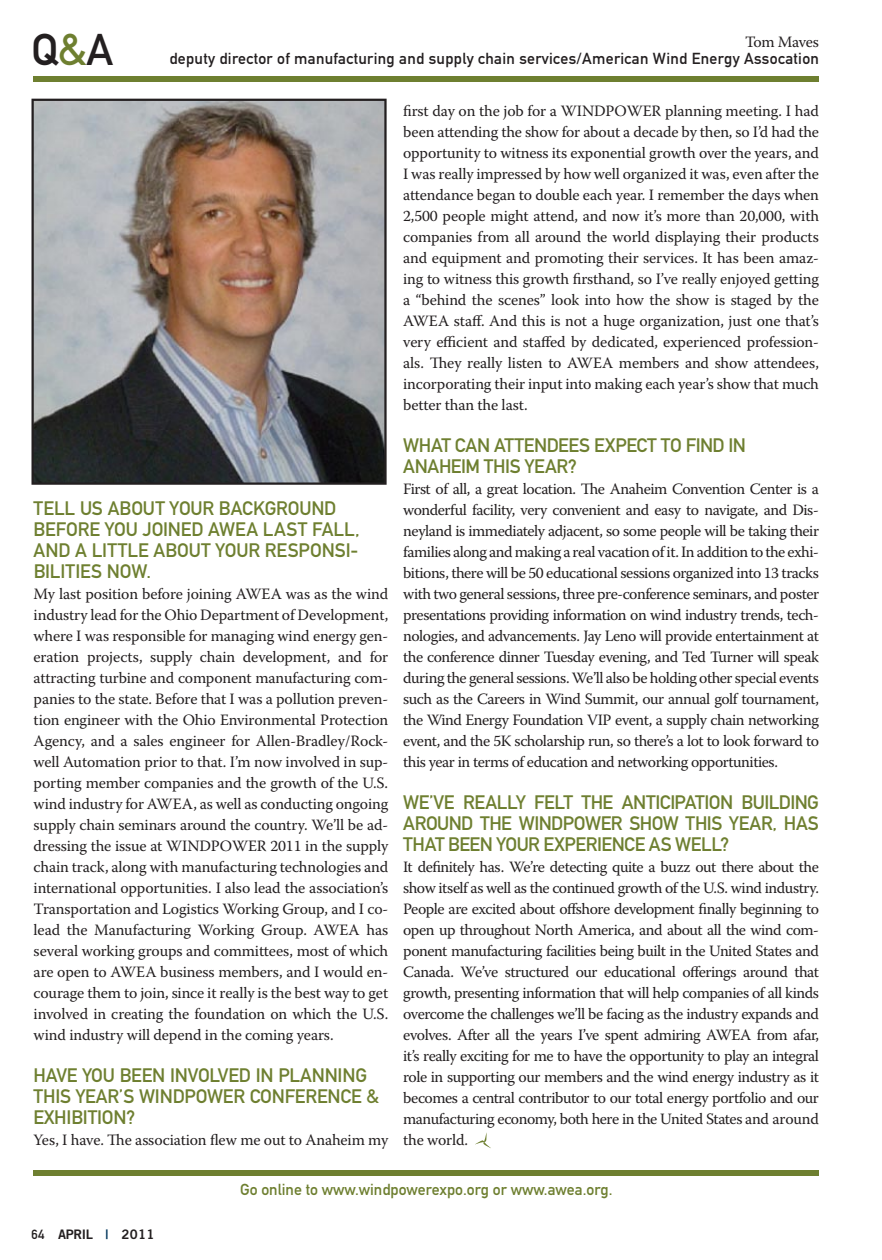
<style>
.page{position:relative;width:882px;height:1260px;background:#fff}
.page>*{position:absolute;margin:0;border:0;box-sizing:border-box;transform-origin:0 0}
.t1{font:43.75px "DIN Mittelschrift Alternate";color:#231f20}
.t2{font:19.25px/21px "DIN Mittelschrift Alternate";letter-spacing:-.01em;color:#6e7f30}
.t3{font:15.75px/21px "Warnock Pro";letter-spacing:-.015em;color:#231f20;text-align:justify}
.t4{font:15.75px "DIN Mittelschrift Alternate";letter-spacing:.02em;color:#231f20}
.t5{font:15.75px "DIN Mittelschrift Alternate";color:#6e7f30}
.t6{font:13.12px "Trade Gothic Bold Two";letter-spacing:-.03em;color:#231f20}
.s1{color:#6e7f30}
.s2{font-family:"DIN Mittelschrift Alternate"}
.s3{color:#00355b}
</style>
<div class="page">
<div style="left:34px;top:1171px;width:785px;height:5px;background:#6e7f30"></div>
<div style="left:34px;top:76px;width:785px;height:5px;background:#6e7f30"></div>
<img style="left:34px;top:102px;width:350px;height:380px">
<div style="left:31px;top:99px;width:356px;height:386px;border:2px solid #231f20"></div>
<svg style="left:475px;top:1132px;width:16px;height:16px"></svg>
<h1 class="t1" style="left:32px;top:24px;width:83px">Q<span class="s1">&amp;</span>A</h1>
<p class="t3" style="left:745px;top:31px;width:75px">Tom Maves</p>
<p class="t4" style="left:169px;top:50px;width:651px">DEPUTY DIRECTOR OF MANUFACTURING AND SUPPLY CHAIN SERVICES/AMERICAN WIND ENERGY ASSOCATION</p>
<p class="t3" style="left:403px;top:100px;width:417px">first day on the job for a WINDPOWER planning meeting. I had been attending the show for about a decade by then, so I’d had the opportunity to witness its exponential growth over the years, and I was really impressed by how well organized it was, even after the attendance began to double each year. I remember the days when 2,500 people might attend, and now it’s more than 20,000, with companies from all around the world displaying their products and equipment and promoting their services. It has been amaz&shy;ing to witness this growth firsthand, so I’ve really enjoyed getting a “behind the scenes” look into how the show is staged by the AWEA staff. And this is not a huge organization, just one that’s very efficient and staffed by dedicated, experienced profession&shy;als. They really listen to AWEA members and show attendees, incorporating their input into making each year’s show that much better than the last.</p>
<p class="t2" style="left:403px;top:434px;width:27px">WHAT</p>
<p class="t2" style="left:403px;top:434px;width:344px;text-indent:52px">CAN ATTENDEES EXPECT TO FIND IN<br>ANAH EIM TH IS YEAR?</p>
<p class="t3" style="left:403px;top:478px;width:417px">First of all, a great location. The Anaheim Convention Center is a wonderful facility, very convenient and easy to navigate, and Dis&shy;neyland is immediately adjacent, so some people will be taking their families along and making a real vacation of it. In addition to the exhi&shy;bitions, there will be 50 educational sessions organized into 13 tracks with two general sessions, three pre-conference seminars, and poster presentations providing information on wind industry trends, tech&shy;nologies, and advancements. Jay Leno will provide entertainment at the conference dinner Tuesday evening, and Ted Turner will speak during the general sessions. We’ll also be holding other special events such as the Careers in Wind Summit, our annual golf tournament, the Wind Energy Foundation VIP event, a supply chain networking event, and the 5K scholarship run, so there’s a lot to look forward to this year in terms of education and networking opportunities.</p>
<p class="t2" style="left:403px;top:791px;width:417px">WE’VE REALLY FELT TH E ANTICIPATION BUILDING<br>AROUND THE WINDPO</p>
<p class="t2" style="left:34px;top:497px;width:328px">TELL US ABOUT YOUR BACKGROUND<br>BEFORE YOU JOINED AWEA LAST FALL,<br>AND A LITTLE ABOUT YOUR RESPONSI-<br>BILITIES NOW.</p>
<p class="t3" style="left:34px;top:583px;width:356px">My last position before joining AWEA was as the wind industry lead for the Ohio Department of Development, where I was responsible for managing wind energy gen&shy;eration projects, supply chain development, and for attracting turbine and component manufacturing com&shy;panies to the state. Before that I was a pollution preven&shy;tion engineer with the Ohio Environmental Protection Agency, and a sales engineer for Allen-Bradley/Rock&shy;well Automation prior to that. I’m now involved in sup&shy;porting member companies and the growth of the U.S. wind industry for AWEA, as well as conducting ongoing supply chain seminars around the country. We’ll be ad&shy;dressing the issue at WINDPOWER 2011 in the supply chain track, along with manufacturing technologies and international opportunities. I also lead the association’s Transportation and Logistics Working Group, and I co&shy;lead the Manufacturing Working Group. AWEA has several working groups and committees, most of which are open to AWEA business members, and I would en&shy;courage them to join, since it really is the best way to get involved in creating the foundation on which the U.S. wind industry will depend in the coming years.</p>
<p class="t2" style="left:34px;top:1064px;width:335px">HAVE YOU BEEN INVOLVED IN PLANNING<br>TH IS YEAR’S WINDPO</p>
<p class="t2" style="left:585px;top:812px;width:235px">WER SHOW TH IS YEAR, HAS</p>
<p class="t2" style="left:403px;top:833px;width:12px">THAT</p>
<p class="t2" style="left:448px;top:833px;width:283px">BEEN YOUR EXPERIENCE AS WELL?</p>
<p class="t3" style="left:403px;top:856px;width:417px">It definitely has. We’re detecting quite a buzz out there about the show itself as well as the continued growth of the U.S. wind industry.<br>People are excited about offshore development finally beginning to open up throughout North America, and about all the wind com&shy;ponent manufacturing facilities being built in the United States and Canada. We’ve structured our educational offerings around that growth, presenting information that will help companies of all kinds overcome the challenges we’ll be facing as the industry expands and evolves. After all the years I’ve spent admiring AWEA from afar, it’s really exciting for me to have the opportunity to play an integral role in supporting our members and the wind energy industry as it becomes a central contributor to our total energy portfolio and our manufacturing economy, both here in the United States and around the world.</p>
<p class="t2" style="left:207px;top:1085px;width:173px">WER CONFERENCE &amp;</p>
<p class="t2" style="left:34px;top:1106px;width:103px">EXHIBITION?</p>
<p class="t3" style="left:34px;top:1129px;width:356px">Yes, I have. The association flew me out to Anaheim my</p>
<p class="t5" style="left:240px;top:1180px;width:374px">GO ONLINE TO WWW.WINDPOWEREXPO.ORG OR WWW.AWEA.ORG.</p>
<p class="t6" style="left:32px;top:1226px;width:124px"><span class="s2">64</span> APRIL <span class="s3">|</span> 2011</p>
</div>
